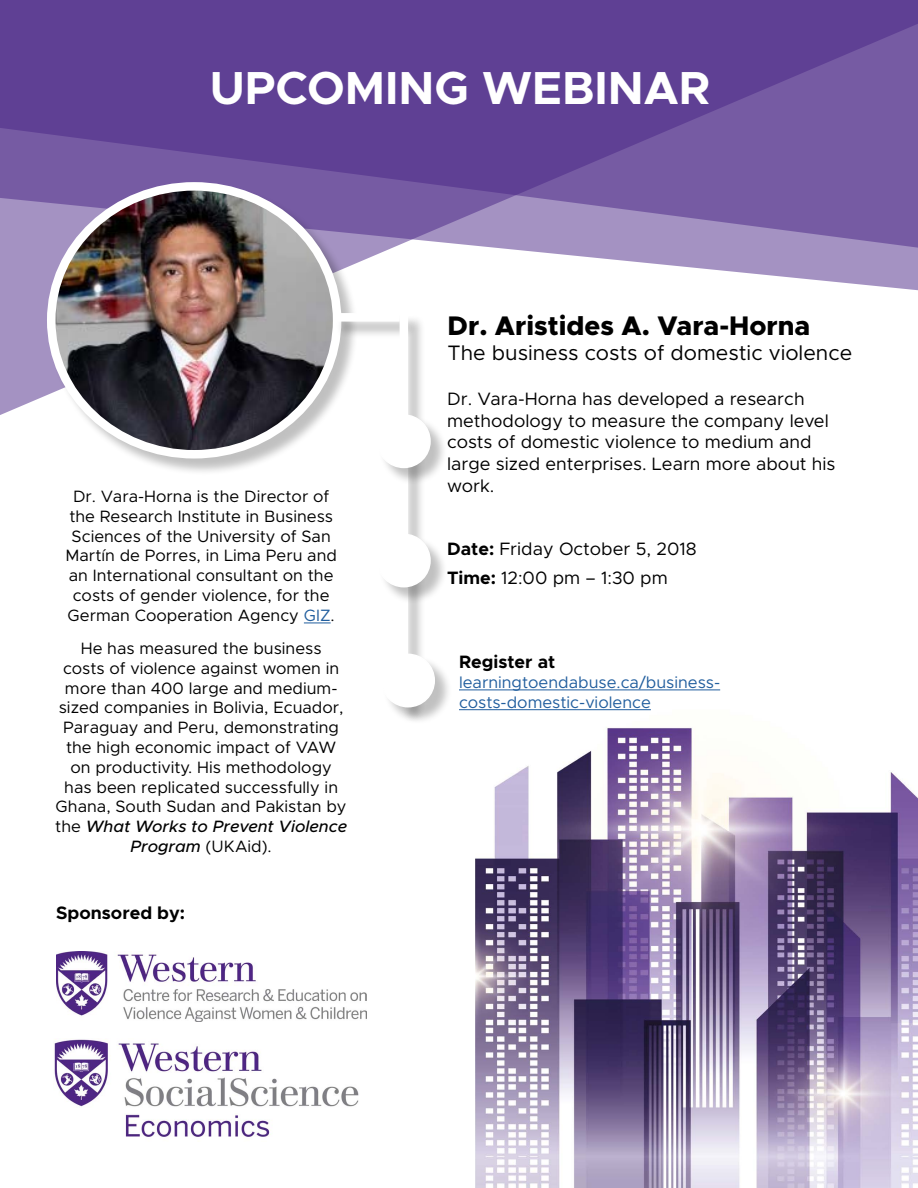
<style>
.page{position:relative;width:918px;height:1188px;background:#fff}
.page>*{position:absolute;margin:0;border:0;box-sizing:border-box;transform-origin:0 0}
.t1{font:700 46.5px "Metropolis";color:#fff}
.t2{font:800 27px "Metropolis";color:#000}
.t3{font:21px "Metropolis";color:#000}
.t4{font:18px/21.6px "Metropolis";color:#000}
.t5{font:700 18px "Metropolis";color:#000}
.t6{font:16.5px/19.8px "Metropolis";color:#000;text-align:center}
.t7{font:16.5px/19.8px "Metropolis";color:#215e9e}
.s1{color:#215e9e}
.s2{font-weight:500;font-style:italic}
.s3{font-weight:700}
</style>
<div class="page">
<svg style="left:0;top:0;width:918px;height:415px"></svg>
<img style="left:476px;top:689px;width:442px;height:499px">
<img style="left:56px;top:951px;width:311px;height:70px">
<svg style="left:304px;top:623px;width:27px;height:1px"></svg>
<hr style="left:459px;top:690px;width:261px;height:1px;background:#215e9e">
<hr style="left:459px;top:709px;width:192px;height:1px;background:#215e9e">
<div style="left:49px;top:184px;width:310px;height:292px;background:#000;opacity:.25"></div>
<img style="left:51px;top:186px;width:284px;height:268px">
<div style="left:47px;top:182px;width:294px;height:277px;border:9px solid #fff;border-radius:50%"></div>
<div style="left:336px;top:315px;width:81px;height:24px;background:#000;opacity:.25"></div>
<div style="left:334px;top:313px;width:66px;height:9px;background:#fff"></div>
<div style="left:401px;top:315px;width:25px;height:408px;background:#000;opacity:.25"></div>
<div style="left:400px;top:313px;width:8px;height:392px;background:#fff"></div>
<div style="left:379px;top:416px;width:69px;height:69px;background:#000;opacity:.25"></div>
<div style="left:378px;top:415px;width:52px;height:52px;background:#fff;border-radius:50%"></div>
<div style="left:377px;top:414px;width:54px;height:54px;border:2px solid #fff;border-radius:50%"></div>
<div style="left:379px;top:535px;width:69px;height:70px;background:#000;opacity:.25"></div>
<div style="left:378px;top:534px;width:52px;height:53px;background:#fff;border-radius:50%"></div>
<div style="left:377px;top:534px;width:54px;height:53px;border:2px solid #fff;border-radius:50%"></div>
<div style="left:383px;top:655px;width:70px;height:70px;background:#000;opacity:.25"></div>
<div style="left:382px;top:654px;width:52px;height:53px;background:#fff;border-radius:50%"></div>
<div style="left:381px;top:654px;width:54px;height:53px;border:2px solid #fff;border-radius:50%"></div>
<img style="left:54px;top:1039px;width:305px;height:98px">
<h1 class="t1" style="left:210px;top:59px;width:502px">UPCOMING WEBINAR</h1>
<p class="t6" style="left:65px;top:486px;width:273px">Dr. Vara-Horna is the Director of the Research Institute in Business Sciences of the University of San Martín de Porres, in Lima Peru and an International consultant on the costs of gender violence, for the German Cooperation Agency <span class="s1">GIZ</span>.</p>
<p class="t6" style="left:55px;top:638px;width:293px">He has measured the business<br>costs of violence against women in more than 400 large and medium&shy;sized companies in Bolivia, Ecuador,<br>Paraguay and Peru, demonstrating the high economic impact of VAW on productivity. His methodology has been replicated successfully in<br>Ghana, South Sudan and Pakistan by the <span class="s2">What Works to Prevent Violence<br>Program</span> (UKAid).</p>
<p class="t5" style="left:56px;top:901px;width:131px">Sponsored by:</p>
<h2 class="t2" style="left:448px;top:308px;width:364px">Dr. Aristides A. Vara-Horna</h2>
<p class="t3" style="left:448px;top:339px;width:406px">The business costs of domestic violence</p>
<p class="t4" style="left:447px;top:388px;width:390px">Dr. Vara-Horna has developed a research methodology to measure the company level costs of domestic violence to medium and large sized enterprises. Learn more about his work.</p>
<p class="t4" style="left:447px;top:535px;width:251px;line-height:28.3px"><span class="s3">Date:</span> Friday October 5, 2018<br><span class="s3">Time:</span> 12:00 pm – 1:30 pm</p>
<p class="t5" style="left:459px;top:650px;width:98px">Register at</p>
<p class="t7" style="left:459px;top:672px;width:263px">learningtoendabuse.ca/business&shy;costs-domestic-violence</p>
</div>
